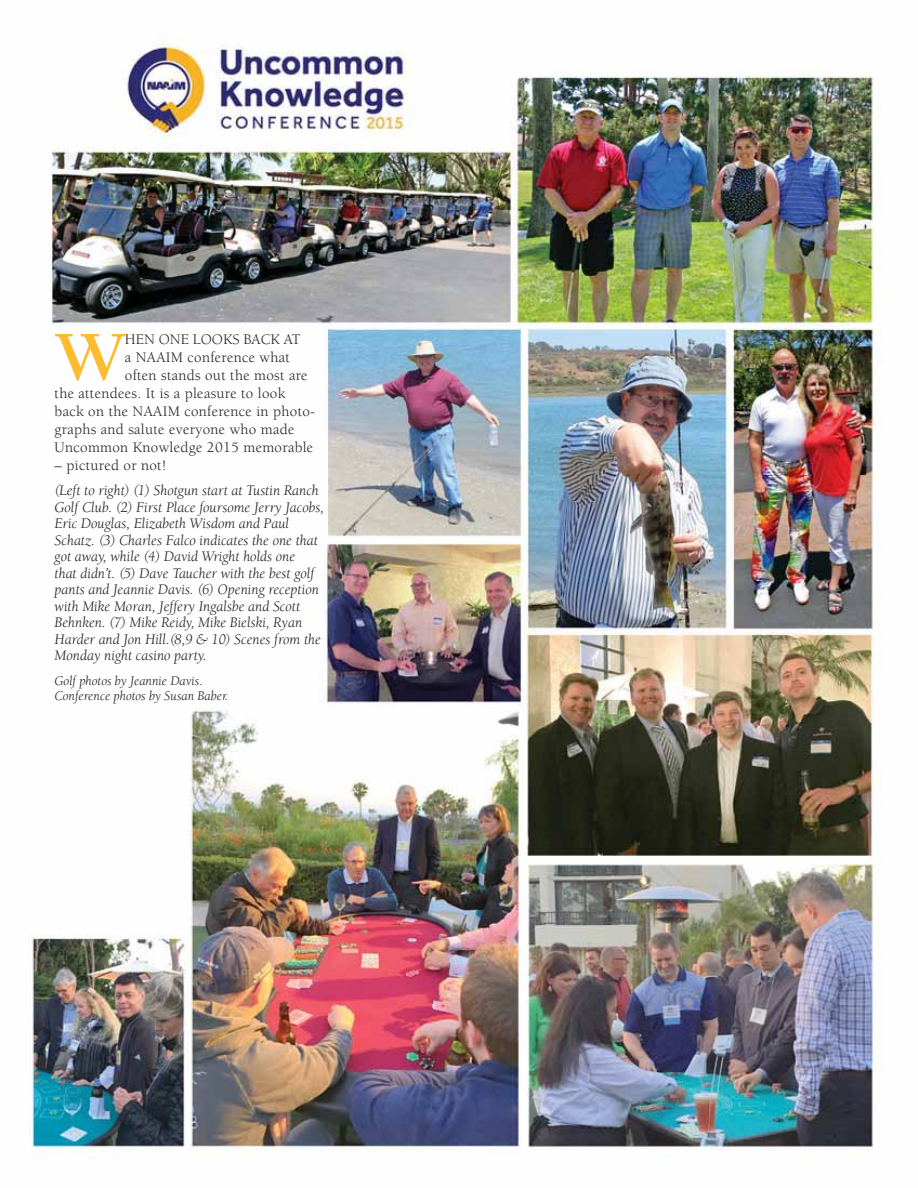
<style>
.page{position:relative;width:918px;height:1188px;background:#fff}
.page>*{position:absolute;margin:0;border:0;box-sizing:border-box;transform-origin:0 0}
.t1{font:700 71.7px "Berkeley Std";color:#fdbb30}
.t2{font:italic 15px/16.5px "Berkeley Std";color:#231f20}
.t3{font:15px "Berkeley Std";letter-spacing:.02em;color:#231f20}
.t4{font:15px "Berkeley Std";color:#231f20}
.t5{font:italic 13.5px/15px "Berkeley Std";color:#231f20}
</style>
<div class="page">
<img style="left:32px;top:34px;width:850px;height:1124px">
<h1 class="t1" style="left:55px;top:327px;width:72px">W</h1>
<p class="t4" style="left:125px;top:333px;width:177px">HEN ONE LOOKS BACK AT</p>
<p class="t3" style="left:125px;top:351px;width:167px">a NAAIM conference what</p>
<p class="t3" style="left:125px;top:369px;width:184px">often stands out the most are</p>
<p class="t3" style="left:55px;top:387px;width:232px">the attendees. It is a pleasure to look</p>
<p class="t3" style="left:55px;top:405px;width:262px">back on the NAAIM conference in photo-</p>
<p class="t3" style="left:55px;top:423px;width:242px">graphs and salute everyone who made</p>
<p class="t3" style="left:55px;top:441px;width:260px">Uncommon Knowledge 2015 memorable</p>
<p class="t3" style="left:55px;top:459px;width:113px">– pictured or not!</p>
<p class="t2" style="left:55px;top:483px;width:271px">(Left to right) (1) Shotgun start at Tustin Ranch Golf Club. (2) First Place foursome Jerry Jacobs, Eric Douglas, Elizabeth Wisdom and Paul Schatz. (3) Charles Falco indicates the one that got away, while (4) David Wright holds one<br>that didn’t. (5) Dave Taucher with the best golf pants and Jeannie Davis. (6) Opening reception with Mike Moran, Jeffery Ingalsbe and Scott Behnken. (7) Mike Reidy, Mike Bielski, Ryan Harder and Jon Hill.(8,9 &amp; 10) Scenes from the Monday night casino party.</p>
<p class="t5" style="left:55px;top:675px;width:175px">Golf photos by Jeannie Davis.<br>Conference photos by Susan Baber.</p>
</div>
